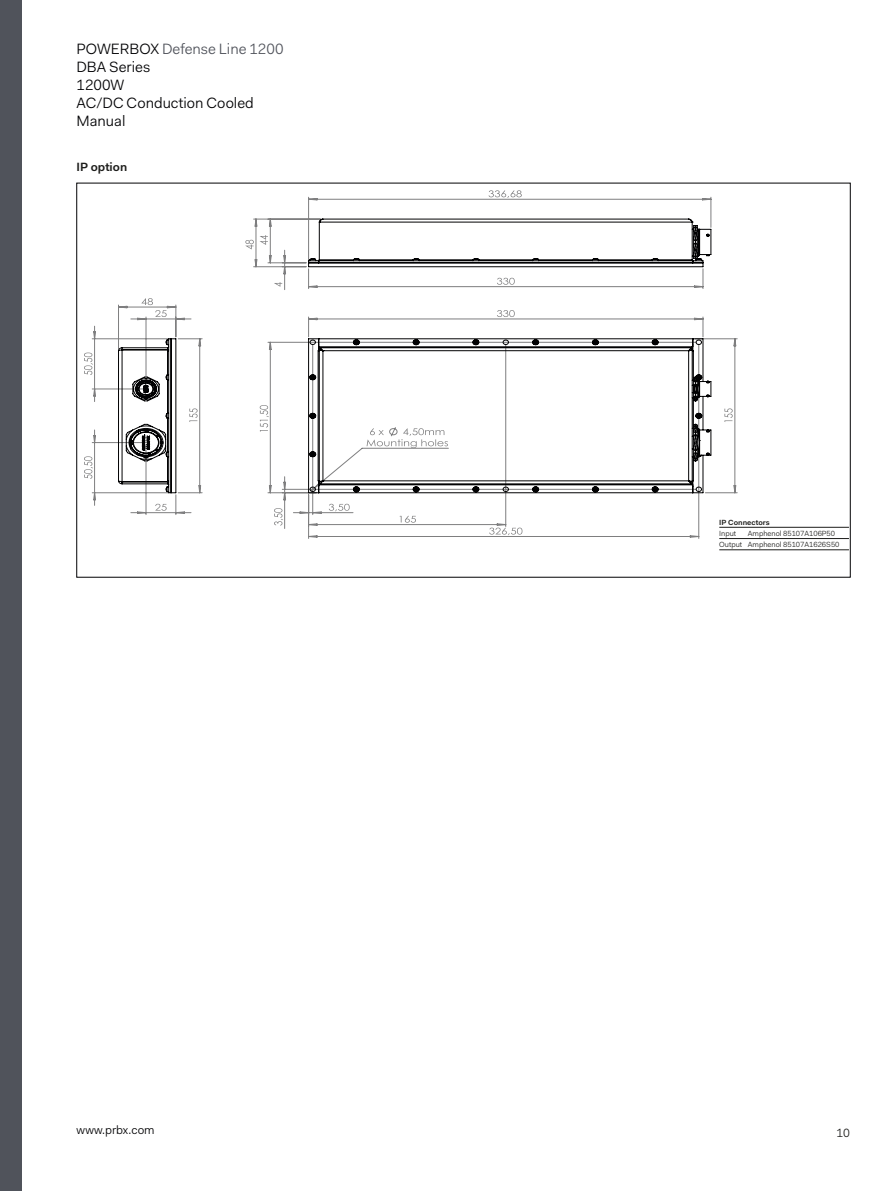
<style>
.page{position:relative;width:893px;height:1191px;background:#fff}
.page>*{position:absolute;margin:0;border:0;box-sizing:border-box;transform-origin:0 0}
.t1{font:15px/18px "Fakt Pro Blond";color:#020204}
.t2{font:12px "Fakt Pro Blond";color:#020204}
.t3{font:600 12px "Fakt Pro";color:#1d1d1b}
.t4{font:12px "Fakt Pro Blond";color:#1d1d1b}
.t5{font:7.5px/11.2px "Fakt Pro Blond";color:#1d1d1b}
.t6{font:600 7.5px "Fakt Pro";color:#1d1d1b}
.s1{color:#50535b}
</style>
<div class="page">
<div style="left:0;top:0;width:21px;height:1191px;background:#50535b"></div>
<svg style="left:489px;top:190px;width:33px;height:7px"></svg>
<svg style="left:84px;top:456px;width:8px;height:23px"></svg>
<svg style="left:84px;top:352px;width:8px;height:23px"></svg>
<svg style="left:92px;top:197px;width:645px;height:341px"></svg>
<svg style="left:118px;top:218px;width:593px;height:275px"></svg>
<hr style="left:719px;top:527px;width:130px;height:1px;background:#1d1d1b">
<hr style="left:719px;top:538px;width:130px;height:1px;background:#1d1d1b">
<hr style="left:719px;top:549px;width:130px;height:1px;background:#1d1d1b">
<p class="t1" style="left:77px;top:40px;width:208px">POWERBOX <span class="s1">Defense Line 1200<br></span>DBA Series<br>1200W<br>AC/DC Conduction Cooled<br>Manual</p>
<p class="t3" style="left:77px;top:158px;width:52px">IP option</p>
<p class="t2" style="left:77px;top:1122px;width:80px">www.prbx.com</p>
<p class="t6" style="left:719px;top:517px;width:52px">IP Connectors</p>
<p class="t5" style="left:719px;top:528px;width:18px">Input</p>
<p class="t5" style="left:719px;top:528px;width:122px;text-indent:28px">Amphenol 85107A106P50<br>Output Amphenol 85107A1626S50</p>
<p class="t4" style="left:836px;top:1125px;width:15px">10</p>
</div>
